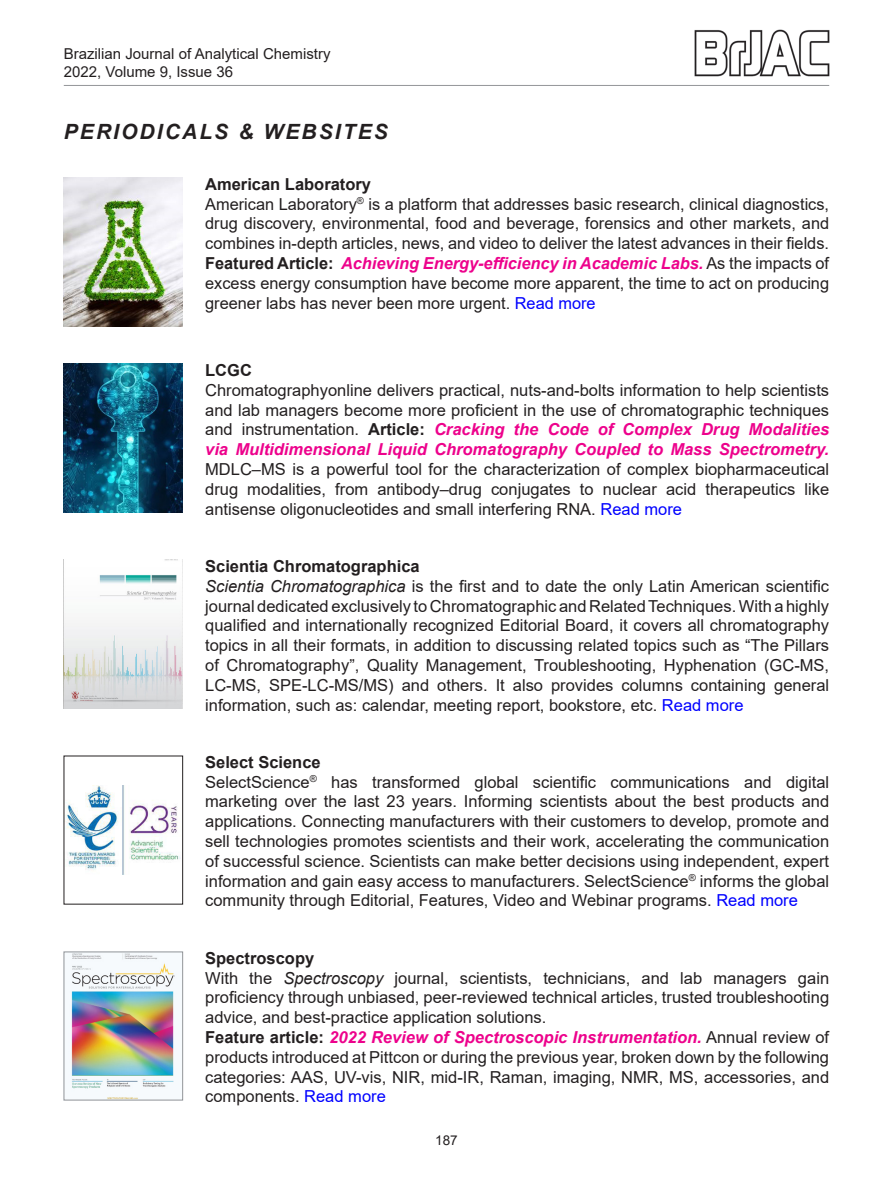
<style>
.page{position:relative;width:893px;height:1191px;background:#fff}
.page>*{position:absolute;margin:0;border:0;box-sizing:border-box;transform-origin:0 0}
.t1{font:italic 700 21px "Arial";letter-spacing:.1em;color:#231f20}
.t2{font:16.5px/19.8px "Arial";color:#231f20}
.t3{font:700 16.5px "Arial";color:#231f20}
.t4{font:15px/18px "Arial";color:#231f20}
.t5{font:13.5px "Arial";color:#231f20}
.s1{font-weight:700}
.s2{font-weight:700;font-style:italic;color:#ed028c}
.s3{color:#00f}
.s4{font-style:italic}
</style>
<div class="page">
<img style="left:64px;top:178px;width:119px;height:148px">
<img style="left:64px;top:364px;width:119px;height:148px">
<img style="left:64px;top:560px;width:119px;height:148px">
<img style="left:66px;top:785px;width:115px;height:89px">
<img style="left:70px;top:953px;width:106px;height:145px">
<div style="left:64px;top:951px;width:119px;height:149px;border:1px solid #939598"></div>
<img style="left:694px;top:29px;width:136px;height:48px">
<hr style="left:64px;top:85px;width:765px;height:1px;background:#939598">
<p class="t4" style="left:64px;top:44px;width:268px">Brazilian Journal of Analytical Chemistry<br>2022, Volume 9, Issue 36</p>
<p class="t1" style="left:64px;top:117px;width:326px">PERIODICALS &amp; WEBSITES</p>
<p class="t2" style="left:205px;top:174px;width:625px"><span class="s1">American Laboratory<br></span>American Laboratory<sup>®</sup> is a platform that addresses basic research, clinical diagnostics, drug discovery, environmental, food and beverage, forensics and other markets, and combines in-depth articles, news, and video to deliver the latest advances in their fields.<br><span class="s1">Featured Article:</span> <span class="s2">Achieving Energy-efficiency in Academic Labs.</span> As the impacts of excess energy consumption have become more apparent, the time to act on producing greener labs has never been more urgent. <span class="s3">Read more</span></p>
<p class="t3" style="left:205px;top:358px;width:48px">LCGC</p>
<p class="t2" style="left:205px;top:380px;width:625px;text-align:justify">Chromatographyonline delivers practical, nuts-and-bolts information to help scientists and lab managers become more proficient in the use of chromatographic techniques and instrumentation. <span class="s1">Article:</span> <span class="s2">Cracking the Code of Complex Drug Modalities via Multidimensional Liquid Chromatography Coupled to Mass Spectrometry.</span></p>
<p class="t2" style="left:205px;top:459px;width:625px;text-align:justify">MDLC–MS is a powerful tool for the characterization of complex biopharmaceutical drug modalities, from antibody–drug conjugates to nuclear acid therapeutics like antisense oligonucleotides and small interfering RNA. <span class="s3">Read more</span></p>
<p class="t2" style="left:205px;top:556px;width:625px"><span class="s1">Scientia Chromatographica<br></span><span class="s4">Scientia Chromatographica</span> is the first and to date the only Latin American scientific journal dedicated exclusively to Chromatographic and Related Techniques. With a highly qualified and internationally recognized Editorial Board, it covers all chromatography topics in all their formats, in addition to discussing related topics such as “The Pillars of Chromatography”, Quality Management, Troubleshooting, Hyphenation (GC-MS, LC-MS, SPE-LC-MS/MS) and others. It also provides columns containing general information, such as: calendar, meeting report, bookstore, etc. <span class="s3">Read more</span></p>
<p class="t2" style="left:205px;top:752px;width:625px"><span class="s1">Select Science<br></span>SelectScience<sup>®</sup> has transformed global scientific communications and digital marketing over the last 23 years. Informing scientists about the best products and applications. Connecting manufacturers with their customers to develop, promote and sell technologies promotes scientists and their work, accelerating the communication of successful science. Scientists can make better decisions using independent, expert information and gain easy access to manufacturers. SelectScience<sup>®</sup> informs the global community through Editorial, Features, Video and Webinar programs. <span class="s3">Read more</span></p>
<p class="t2" style="left:205px;top:948px;width:625px"><span class="s1">Spectroscopy<br></span>With the <span class="s4">Spectroscopy</span> journal, scientists, technicians, and lab managers gain proficiency through unbiased, peer-reviewed technical articles, trusted troubleshooting advice, and best-practice application solutions.<br><span class="s1">Feature article:</span> <span class="s2">2022 Review of Spectroscopic Instrumentation.</span> Annual review of products introduced at Pittcon or during the previous year, broken down by the following categories: AAS, UV-vis, NIR, mid-IR, Raman, imaging, NMR, MS, accessories, and components. <span class="s3">Read more</span></p>
<p class="t5" style="left:435px;top:1130px;width:24px">187</p>
</div>
